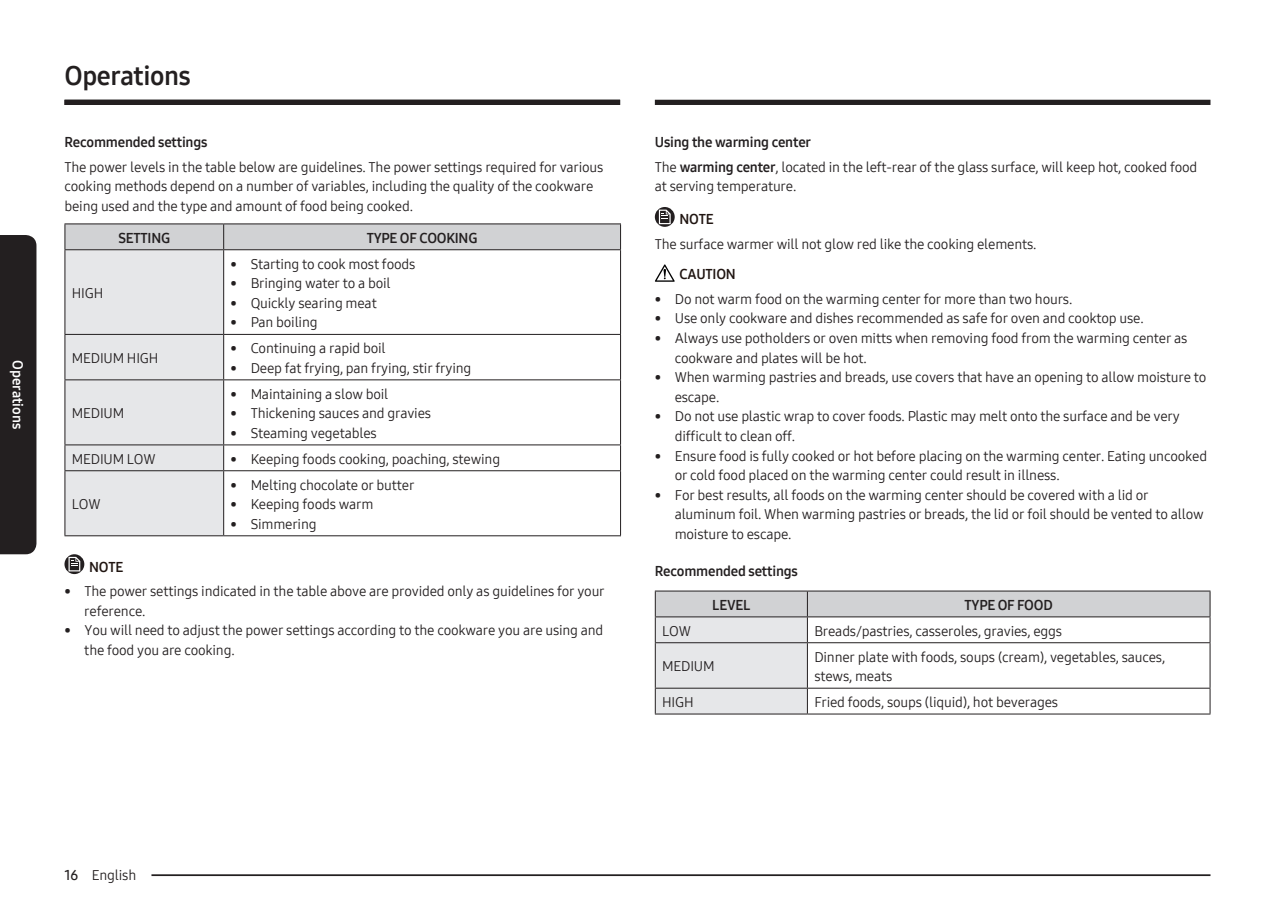
<style>
.page{position:relative;width:1275px;height:903px;background:#fff}
.page>*{position:absolute;margin:0;border:0;box-sizing:border-box;transform-origin:0 0}
.t1{font:26.25px "Samsung One 700";letter-spacing:-.015em;color:#231f20}
.t2{font:14px/19.6px "Samsung One 400";letter-spacing:-.015em;color:#231f20}
.t3{font:14px "Samsung One 700";letter-spacing:-.015em;color:#231f20}
.t4{font:14px "Samsung One 700";letter-spacing:-.015em;color:#201511}
.t5{font:14px "Samsung One 700";color:#fff}
.s1{font-family:"Samsung One 700"}
.s2{font-family:"Samsung One 600"}
</style>
<div class="page">
<div style="left:655px;top:100px;width:555px;height:5px;background:#231f20"></div>
<hr style="left:151px;top:874px;width:1059px;height:2px;background:#231f20">
<div style="left:64px;top:100px;width:556px;height:5px;background:#231f20"></div>
<div style="left:0;top:235px;width:37px;height:320px;background:#231f20"></div>
<hr style="left:64px;top:223px;width:160px;height:1px;background:#231f20">
<hr style="left:224px;top:223px;width:397px;height:1px;background:#231f20">
<svg style="left:64px;top:224px;width:557px;height:311px"></svg>
<hr style="left:64px;top:470px;width:160px;height:1px;background:#231f20">
<hr style="left:64px;top:471px;width:1px;height:64px;background:#231f20">
<hr style="left:224px;top:470px;width:397px;height:1px;background:#231f20">
<hr style="left:223px;top:471px;width:1px;height:64px;background:#231f20">
<hr style="left:620px;top:471px;width:1px;height:64px;background:#231f20">
<hr style="left:64px;top:535px;width:160px;height:1px;background:#231f20">
<hr style="left:224px;top:535px;width:397px;height:1px;background:#231f20">
<svg style="left:64px;top:554px;width:20px;height:20px"></svg>
<svg style="left:69px;top:557px;width:11px;height:14px"></svg>
<svg style="left:655px;top:207px;width:20px;height:20px"></svg>
<svg style="left:659px;top:210px;width:12px;height:14px"></svg>
<svg style="left:655px;top:264px;width:20px;height:18px"></svg>
<svg style="left:655px;top:591px;width:556px;height:123px"></svg>
<hr style="left:655px;top:713px;width:152px;height:1px;background:#231f20">
<hr style="left:807px;top:713px;width:403px;height:1px;background:#231f20">
<p class="t5" style="left:27px;top:360px;width:71px;rotate:90deg">Operations</p>
<h1 class="t1" style="left:64px;top:58px;width:128px">Operations</h1>
<p class="t3" style="left:64px;top:133px;width:145px">Recommended settings</p>
<p class="t2" style="left:64px;top:157px;width:541px">The power levels in the table below are guidelines. The power settings required for various cooking methods depend on a number of variables, including the quality of the cookware being used and the type and amount of food being cooked.</p>
<p class="t3" style="left:118px;top:228px;width:53px">SETTING</p>
<p class="t3" style="left:367px;top:228px;width:112px">TYPE OF COOKING</p>
<p class="t2" style="left:72px;top:283px;width:33px">HIGH</p>
<p class="t2" style="left:72px;top:348px;width:88px">MEDIUM HIGH</p>
<p class="t2" style="left:72px;top:403px;width:54px">MEDIUM</p>
<p class="t2" style="left:231px;top:254px;width:186px">• Starting to cook most foods</p>
<p class="t2" style="left:231px;top:273px;width:162px">• Bringing water to a boil</p>
<p class="t2" style="left:231px;top:293px;width:148px">• Quickly searing meat</p>
<p class="t2" style="left:231px;top:313px;width:89px">• Pan boiling</p>
<p class="t2" style="left:231px;top:338px;width:157px">• Continuing a rapid boil</p>
<p class="t2" style="left:231px;top:358px;width:242px">• Deep fat frying, pan frying, stir frying</p>
<p class="t2" style="left:231px;top:384px;width:159px">• Maintaining a slow boil</p>
<p class="t2" style="left:231px;top:403px;width:202px">• Thickening sauces and gravies</p>
<p class="t2" style="left:231px;top:423px;width:148px">• Steaming vegetables</p>
<p class="t2" style="left:72px;top:449px;width:85px">MEDIUM LOW</p>
<p class="t2" style="left:231px;top:449px;width:271px">• Keeping foods cooking, poaching, stewing</p>
<p class="t2" style="left:72px;top:494px;width:30px">LOW</p>
<p class="t2" style="left:231px;top:475px;width:185px">• Melting chocolate or butter</p>
<p class="t2" style="left:231px;top:494px;width:144px">• Keeping foods warm</p>
<p class="t2" style="left:231px;top:514px;width:87px">• Simmering</p>
<p class="t4" style="left:89px;top:557px;width:36px">NOTE</p>
<p class="t2" style="left:84px;top:581px;width:522px;text-indent:-20px">• The power settings indicated in the table above are provided only as guidelines for your reference.</p>
<p class="t2" style="left:84px;top:620px;width:521px;text-indent:-20px">• You will need to adjust the power settings according to the cookware you are using and the food you are cooking.</p>
<p class="t3" style="left:655px;top:133px;width:158px">Using the warming center</p>
<p class="t2" style="left:655px;top:157px;width:544px">The <span class="s1">warming center</span>, located in the left-rear of the glass surface, will keep hot, cooked food at serving temperature.</p>
<p class="t4" style="left:679px;top:210px;width:36px">NOTE</p>
<p class="t2" style="left:655px;top:234px;width:383px">The surface warmer will not glow red like the cooking elements.</p>
<p class="t4" style="left:679px;top:265px;width:58px">CAUTION</p>
<p class="t2" style="left:655px;top:289px;width:419px">• Do not warm food on the warming center for more than two hours.</p>
<p class="t2" style="left:655px;top:309px;width:490px">• Use only cookware and dishes recommended as safe for oven and cooktop use.</p>
<p class="t2" style="left:675px;top:328px;width:514px;text-indent:-20px">• Always use potholders or oven mitts when removing food from the warming center as cookware and plates will be hot.</p>
<p class="t2" style="left:675px;top:367px;width:533px;text-indent:-20px">• When warming pastries and breads, use covers that have an opening to allow moisture to escape.</p>
<p class="t2" style="left:675px;top:407px;width:507px;text-indent:-20px">• Do not use plastic wrap to cover foods. Plastic may melt onto the surface and be very difficult to clean off.</p>
<p class="t2" style="left:675px;top:446px;width:534px;text-indent:-20px">• Ensure food is fully cooked or hot before placing on the warming center. Eating uncooked or cold food placed on the warming center could result in illness.</p>
<p class="t2" style="left:675px;top:485px;width:530px;text-indent:-20px">• For best results, all foods on the warming center should be covered with a lid or aluminum foil. When warming pastries or breads, the lid or foil should be vented to allow moisture to escape.</p>
<p class="t3" style="left:655px;top:561px;width:145px">Recommended settings</p>
<p class="t3" style="left:712px;top:596px;width:40px">LEVEL</p>
<p class="t3" style="left:964px;top:596px;width:90px">TYPE OF FOOD</p>
<p class="t2" style="left:662px;top:621px;width:30px">LOW</p>
<p class="t2" style="left:814px;top:621px;width:249px">Breads/pastries, casseroles, gravies, eggs</p>
<p class="t2" style="left:662px;top:656px;width:54px">MEDIUM</p>
<p class="t2" style="left:814px;top:647px;width:352px">Dinner plate with foods, soups (cream), vegetables, sauces, stews, meats</p>
<p class="t2" style="left:662px;top:692px;width:33px">HIGH</p>
<p class="t2" style="left:814px;top:692px;width:245px">Fried foods, soups (liquid), hot beverages</p>
<p class="t2" style="left:64px;top:865px;width:73px"><span class="s2">16</span> English</p>
</div>
